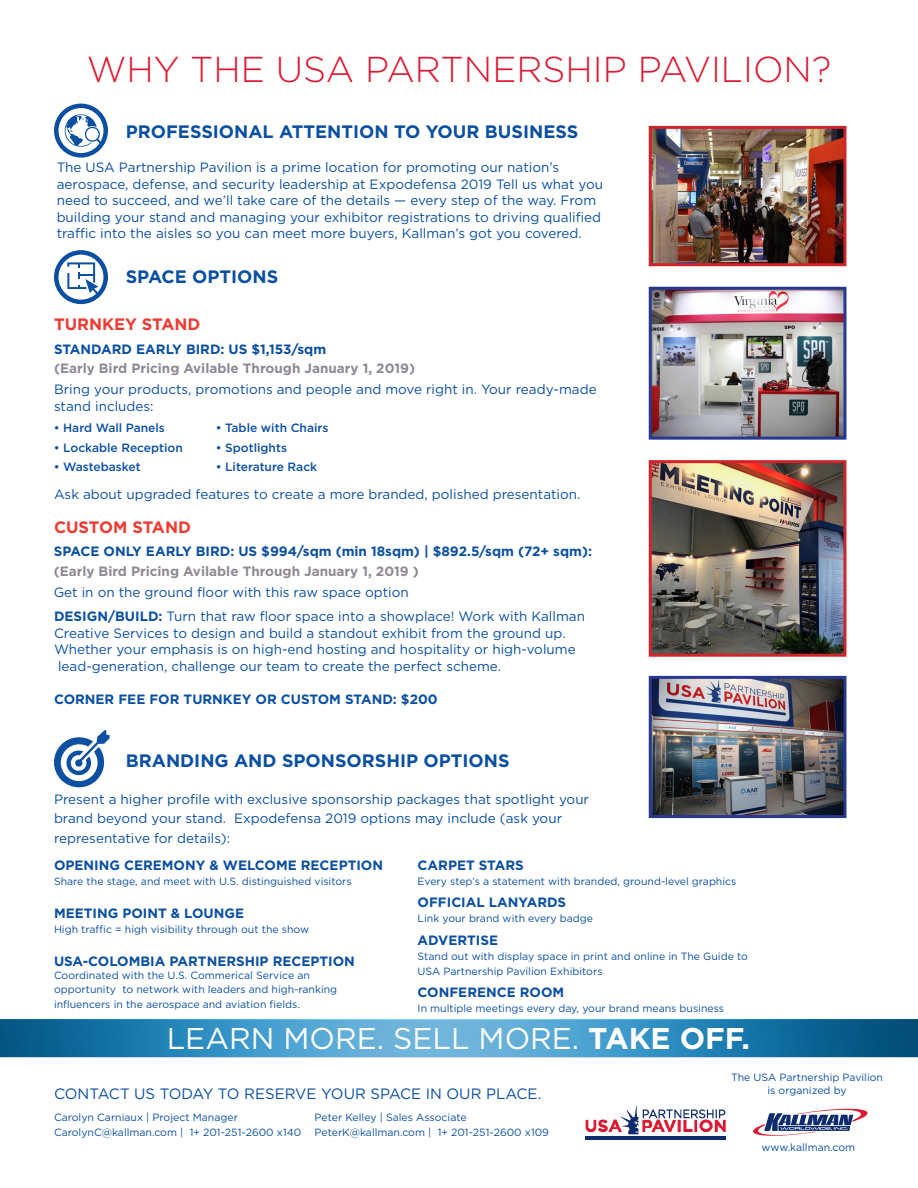
<style>
.page{position:relative;width:918px;height:1188px;background:#fff}
.page>*{position:absolute;margin:0;border:0;box-sizing:border-box;transform-origin:0 0}
.t1{font:300 36px "Gotham";color:#dc1a32}
.t2{font:30px "Gotham";color:#fff}
.t3{font:700 18px "Gotham";color:#0a4fa2}
.t4{font:700 16.5px "Gotham";color:#ee3b32}
.t5{font:15px "Gotham";color:#0a4fa2}
.t6{font:13.5px/16.5px "Gotham";color:#0a4fa2}
.t7{font:700 13.5px/19.5px "Gotham";color:#0a4fa2}
.t8{font:700 13.5px/19.5px "Gotham";color:#8f8895}
.t9{font:500 12px "Gotham";color:#0a4fa2}
.t10{font:10.5px/15px "Gotham";color:#0a4fa2}
.s1{color:#0a4fa2}
.s2{color:#8f8895}
.s3{font-weight:700}
</style>
<div class="page">
<img style="left:0;top:1019px;width:918px;height:2px">
<svg style="left:0;top:1021px;width:918px;height:37px;background:#388cb9"></svg>
<div style="left:54px;top:104px;width:54px;height:54px;border:4px solid #0a4fa2;border-radius:50%"></div>
<div style="left:54px;top:250px;width:54px;height:54px;border:4px solid #0a4fa2;border-radius:50%"></div>
<svg style="left:67px;top:262px;width:33px;height:33px"></svg>
<svg style="left:62px;top:112px;width:40px;height:37px"></svg>
<svg style="left:54px;top:730px;width:56px;height:57px"></svg>
<div style="left:75px;top:759px;width:7px;height:8px;background:#0d50a1;border-radius:50%"></div>
<svg style="left:753px;top:1108px;width:115px;height:28px"></svg>
<img style="left:586px;top:1107px;width:139px;height:32px">
<img style="left:653px;top:130px;width:189px;height:132px">
<div style="left:649px;top:126px;width:197px;height:140px;border:3px solid #d1232a"></div>
<img style="left:653px;top:680px;width:189px;height:134px">
<div style="left:649px;top:676px;width:197px;height:142px;border:3px solid #283890"></div>
<img style="left:653px;top:291px;width:189px;height:145px">
<div style="left:649px;top:287px;width:197px;height:153px;border:3px solid #283890"></div>
<img style="left:653px;top:464px;width:189px;height:189px">
<div style="left:649px;top:460px;width:197px;height:197px;border:3px solid #d1232a"></div>
<p class="t1" style="left:87px;top:47px;width:746px">WHY THE USA PARTNERSHIP PAVILION?</p>
<p class="t3" style="left:126px;top:120px;width:454px">PROFESSIONAL ATTENTION TO YOUR BUSINESS</p>
<p class="t6" style="left:57px;top:159px;width:548px">The USA Partnership Pavilion is a prime location for promoting our nation’s aerospace, defense, and security leadership at Expodefensa 2019 Tell us what you need to succeed, and we’ll take care of the details — every step of the way. From building your stand and managing your exhibitor registrations to driving qualified traffic into the aisles so you can meet more buyers, Kallman’s got you covered.</p>
<p class="t3" style="left:126px;top:265px;width:154px">SPACE OPTIONS</p>
<p class="t4" style="left:54px;top:313px;width:148px">TURNKEY STAND</p>
<p class="t8" style="left:54px;top:339px;width:363px"><span class="s1">STANDARD EARLY BIRD: US $1,153/sqm<br></span>(Early Bird Pricing Avilable Through January 1, 2019)</p>
<p class="t6" style="left:54px;top:381px;width:544px">Bring your products, promotions and people and move right in. Your ready-made stand includes:</p>
<p class="t9" style="left:54px;top:420px;width:113px">• Hard Wall Panels</p>
<p class="t9" style="left:216px;top:420px;width:114px">• Table with Chairs</p>
<p class="t9" style="left:54px;top:440px;width:131px">• Lockable Reception</p>
<p class="t9" style="left:216px;top:440px;width:73px">• Spotlights</p>
<p class="t9" style="left:54px;top:459px;width:88px">• Wastebasket</p>
<p class="t9" style="left:216px;top:459px;width:103px">• Literature Rack</p>
<p class="t6" style="left:54px;top:486px;width:528px">Ask about upgraded features to create a more branded, polished presentation.</p>
<p class="t4" style="left:54px;top:517px;width:138px">CUSTOM STAND</p>
<p class="t7" style="left:54px;top:541px;width:540px">SPACE ONLY EARLY BIRD: US $994/sqm (min 18sqm) | $892.5/sqm (72+ sqm): <span class="s2">(Early Bird Pricing Avilable Through January 1, 2019 )</span></p>
<p class="t6" style="left:54px;top:583px;width:357px">Get in on the ground floor with this raw space option</p>
<p class="t6" style="left:54px;top:608px;width:533px"><span class="s3">DESIGN/BUILD:</span> Turn that raw floor space into a showplace! Work with Kallman</p>
<p class="t6" style="left:54px;top:624px;width:513px">Creative Services to design and build a standout exhibit from the ground up.</p>
<p class="t6" style="left:54px;top:641px;width:523px">Whether your emphasis is on high-end hosting and hospitality or high-volume</p>
<p class="t6" style="left:58px;top:657px;width:445px">lead-generation, challenge our team to create the perfect scheme.</p>
<p class="t7" style="left:54px;top:689px;width:385px">CORNER FEE FOR TURNKEY OR CUSTOM STAND: $200</p>
<p class="t3" style="left:126px;top:749px;width:385px">BRANDING AND SPONSORSHIP OPTIONS</p>
<p class="t6" style="left:54px;top:789px;width:537px;line-height:19.5px">Present a higher profile with exclusive sponsorship packages that spotlight your brand beyond your stand. Expodefensa 2019 options may include (ask your representative for details):</p>
<p class="t7" style="left:54px;top:855px;width:331px">OPENING CEREMONY &amp; WELCOME RECEPTION</p>
<p class="t10" style="left:54px;top:873px;width:299px">Share the stage, and meet with U.S. distinguished visitors</p>
<p class="t7" style="left:54px;top:903px;width:192px">MEETING POINT &amp; LOUNGE</p>
<p class="t10" style="left:54px;top:921px;width:257px">High traffic = high visibility through out the show</p>
<p class="t7" style="left:54px;top:951px;width:302px">USA-COLOMBIA PARTNERSHIP RECEPTION</p>
<p class="t10" style="left:54px;top:969px;width:285px;line-height:13.5px">Coordinated with the U.S. Commerical Service an opportunity to network with leaders and high-ranking</p>
<p class="t10" style="left:54px;top:996px;width:248px">influencers in the aerospace and aviation fields.</p>
<p class="t7" style="left:418px;top:855px;width:108px">CARPET STARS</p>
<p class="t10" style="left:418px;top:873px;width:320px">Every step’s a statement with branded, ground-level graphics</p>
<p class="t7" style="left:418px;top:893px;width:150px">OFFICIAL LANYARDS</p>
<p class="t10" style="left:418px;top:911px;width:177px">Link your brand with every badge</p>
<p class="t7" style="left:418px;top:930px;width:82px">ADVERTISE</p>
<p class="t10" style="left:418px;top:948px;width:332px">Stand out with display space in print and online in The Guide to</p>
<p class="t10" style="left:418px;top:963px;width:186px">USA Partnership Pavilion Exhibitors</p>
<p class="t7" style="left:418px;top:983px;width:148px">CONFERENCE ROOM</p>
<p class="t10" style="left:418px;top:1001px;width:308px">In multiple meetings every day, your brand means business</p>
<p class="t2" style="left:167px;top:1020px;width:585px">LEARN MORE. SELL MORE. <span class="s3">TAKE OFF.</span></p>
<p class="t5" style="left:54px;top:1084px;width:489px">CONTACT US TODAY TO RESERVE YOUR SPACE IN OUR PLACE.</p>
<p class="t10" style="left:54px;top:1109px;width:249px">Carolyn Carniaux | Project Manager<br>CarolynC@kallman.com | 1+ 201-251-2600 x140</p>
<p class="t10" style="left:315px;top:1109px;width:236px">Peter Kelley | Sales Associate<br>PeterK@kallman.com | 1+ 201-251-2600 x109</p>
<p class="t10" style="left:731px;top:1070px;width:153px">The USA Partnership Pavilion</p>
<p class="t10" style="left:768px;top:1082px;width:81px">is organized by</p>
<p class="t10" style="left:762px;top:1140px;width:95px">www.kallman.com</p>
</div>
